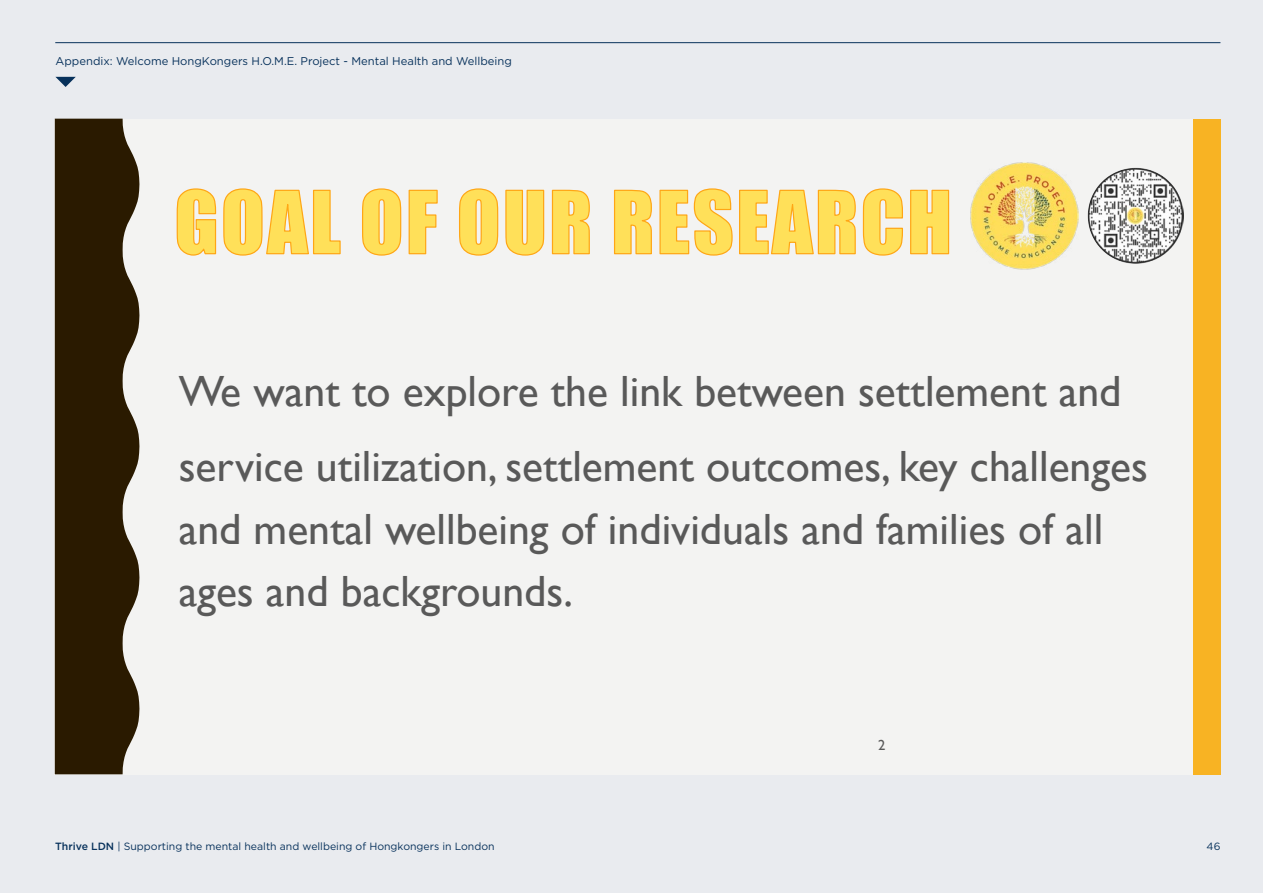
<style>
.page{position:relative;width:1263px;height:893px;background:#e9ebef}
.page>*{position:absolute;margin:0;border:0;box-sizing:border-box;transform-origin:0 0}
.t1{font:43.65px/75.2px "Gill Sans";color:#595959}
.t2{font:14.55px "Gill Sans";color:#595959}
.t3{font:11.25px "Gotham";color:#07315b}
.t4{font:10.5px "Gotham";color:#07315b}
.s1{font-weight:500}
</style>
<div class="page">
<svg style="left:55px;top:77px;width:21px;height:10px"></svg>
<hr style="left:55px;top:42px;width:1165px;height:1px;background:#07315b">
<div style="left:55px;top:119px;width:1165px;height:655px;background:#f3f3f2"></div>
<svg style="left:55px;top:119px;width:84px;height:655px;background:#3d2e17"></svg>
<div style="left:1193px;top:119px;width:27px;height:655px;background:#f8b323"></div>
<svg style="left:176px;top:188px;width:165px;height:68px"></svg>
<svg style="left:362px;top:188px;width:76px;height:68px"></svg>
<svg style="left:459px;top:188px;width:491px;height:68px"></svg>
<img style="left:971px;top:162px;width:107px;height:108px">
<img style="left:1088px;top:168px;width:96px;height:96px;border-radius:48px">
<p class="t3" style="left:56px;top:54px;width:458px">Appendix: Welcome HongKongers H.O.M.E. Project - Mental Health and Wellbeing</p>
<p class="t1" style="left:179px;top:354px;width:971px">We want to explore the link between settlement and service utilization, settlement outcomes, key challenges</p>
<p class="t1" style="left:179px;top:500px;width:926px;line-height:61.8px">and mental wellbeing of individuals and families of all ages and backgrounds.</p>
<p class="t2" style="left:878px;top:737px;width:9px">2</p>
<p class="t4" style="left:55px;top:840px;width:441px"><span class="s1">Thrive LDN</span> | Supporting the mental health and wellbeing of Hongkongers in London</p>
<p class="t4" style="left:1206px;top:840px;width:15px">46</p>
</div>
